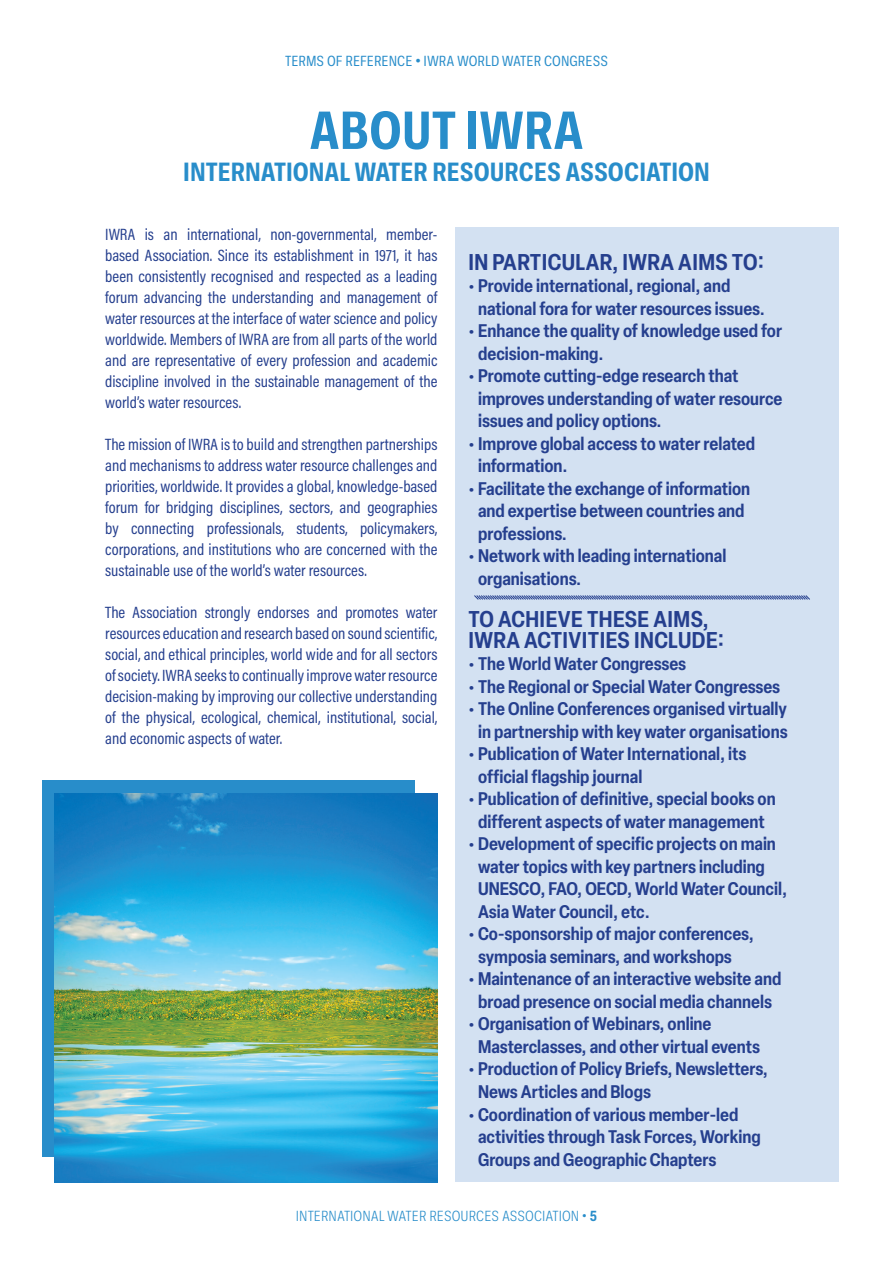
<style>
.page{position:relative;width:893px;height:1263px;background:#fff}
.page>*{position:absolute;margin:0;border:0;box-sizing:border-box;transform-origin:0 0}
.t1{font:700 54.9px "Ballinger Condensed";color:#288dca}
.t2{font:700 27px "Ballinger Condensed";color:#288dca}
.t3{font:600 condensed 22.5px/21px "Elza";letter-spacing:.02em;color:#253f8e}
.t4{font:600 condensed 18px/22.5px "Elza";color:#253f8e}
.t5{font:16.5px/21px "Acumin Pro Cond";color:#253f8e;text-align:justify}
.t6{font:300 15px "Ballinger Condensed";color:#288dca}
.t7{font:15px "Ballinger Condensed";color:#288dca}
.s1{font-weight:700}
.s2{font-weight:500}
</style>
<div class="page">
<div style="left:43px;top:780px;width:372px;height:377px;background:#288dca"></div>
<div style="left:455px;top:227px;width:384px;height:955px;background:#d3e1f2"></div>
<img style="left:54px;top:793px;width:383px;height:389px">
<svg style="left:474px;top:595px;width:336px;height:5px;background:#7d91c0"></svg>
<p class="t7" style="left:285px;top:53px;width:324px">TERMS OF REFERENCE <span class="s1">•</span> IWRA WORLD WATER CONGRESS</p>
<h1 class="t1" style="left:309px;top:100px;width:276px">ABOUT IWRA</h1>
<h2 class="t2" style="left:183px;top:157px;width:528px">INTERNATIONAL WATER RESOURCES ASSOCIATION</h2>
<p class="t5" style="left:105px;top:223px;width:334px">IWRA is an international, non-governmental, member&shy;based Association. Since its establishment in 1971, it has been consistently recognised and respected as a leading forum advancing the understanding and management of water resources at the interface of water science and policy worldwide. Members of IWRA are from all parts of the world and are representative of every profession and academic discipline involved in the sustainable management of the world’s water resources.</p>
<p class="t5" style="left:105px;top:433px;width:334px">The mission of IWRA is to build and strengthen partnerships and mechanisms to address water resource challenges and priorities, worldwide. It provides a global, knowledge-based forum for bridging disciplines, sectors, and geographies by connecting professionals, students, policymakers, corporations, and institutions who are concerned with the sustainable use of the world’s water resources.</p>
<p class="t5" style="left:105px;top:601px;width:334px">The Association strongly endorses and promotes water resources education and research based on sound scientific, social, and ethical principles, world wide and for all sectors of society. IWRA seeks to continually improve water resource decision-making by improving our collective understanding of the physical, ecological, chemical, institutional, social, and economic aspects of water.</p>
<p class="t3" style="left:468px;top:251px;width:297px">IN PARTICULAR, IWRA AIMS TO:</p>
<p class="t4" style="left:478px;top:274px;width:288px;text-indent:-10px">• Provide international, regional, and national fora for water resources issues.</p>
<p class="t4" style="left:478px;top:319px;width:306px;text-indent:-10px">• Enhance the quality of knowledge used for decision-making.</p>
<p class="t4" style="left:478px;top:364px;width:306px;text-indent:-10px">• Promote cutting-edge research that improves understanding of water resource issues and policy options.</p>
<p class="t4" style="left:478px;top:432px;width:279px;text-indent:-10px">• Improve global access to water related information.</p>
<p class="t4" style="left:478px;top:477px;width:274px;text-indent:-10px">• Facilitate the exchange of information and expertise between countries and professions.</p>
<p class="t4" style="left:478px;top:544px;width:250px;text-indent:-10px">• Network with leading international organisations.</p>
<p class="t3" style="left:468px;top:608px;width:257px">TO ACHIEVE THESE AIMS,<br>IWRA ACTIVITIES INCLUDE:</p>
<p class="t4" style="left:468px;top:652px;width:219px">• The World Water Congresses</p>
<p class="t4" style="left:468px;top:675px;width:314px">• The Regional or Special Water Congresses</p>
<p class="t4" style="left:468px;top:697px;width:321px;text-align:center">• The Online Conferences organised virtually in partnership with key water organisations</p>
<p class="t4" style="left:478px;top:742px;width:270px;text-indent:-10px">• Publication of Water International, its official flagship journal</p>
<p class="t4" style="left:468px;top:787px;width:309px;text-align:center">• Publication of definitive, special books on different aspects of water management</p>
<p class="t4" style="left:478px;top:832px;width:311px;text-indent:-10px">• Development of specific projects on main water topics with key partners including UNESCO, FAO, OECD, World Water Council, Asia Water Council, etc.</p>
<p class="t4" style="left:478px;top:922px;width:277px;text-indent:-10px">• Co-sponsorship of major conferences, symposia seminars, and workshops</p>
<p class="t4" style="left:468px;top:967px;width:315px;text-align:center">• Maintenance of an interactive website and broad presence on social media channels</p>
<p class="t4" style="left:478px;top:1012px;width:283px;text-indent:-10px">• Organisation of Webinars, online<br>Masterclasses, and other virtual events</p>
<p class="t4" style="left:478px;top:1057px;width:291px;text-indent:-10px">• Production of Policy Briefs, Newsletters,<br>News Articles and Blogs</p>
<p class="t4" style="left:478px;top:1102px;width:284px;text-indent:-10px">• Coordination of various member-led activities through Task Forces, Working<br>Groups and Geographic Chapters</p>
<p class="t6" style="left:296px;top:1208px;width:303px">INTERNATIONAL WATER RESOURCES ASSOCIATION <span class="s2">•</span> <span class="s1">5</span></p>
</div>
